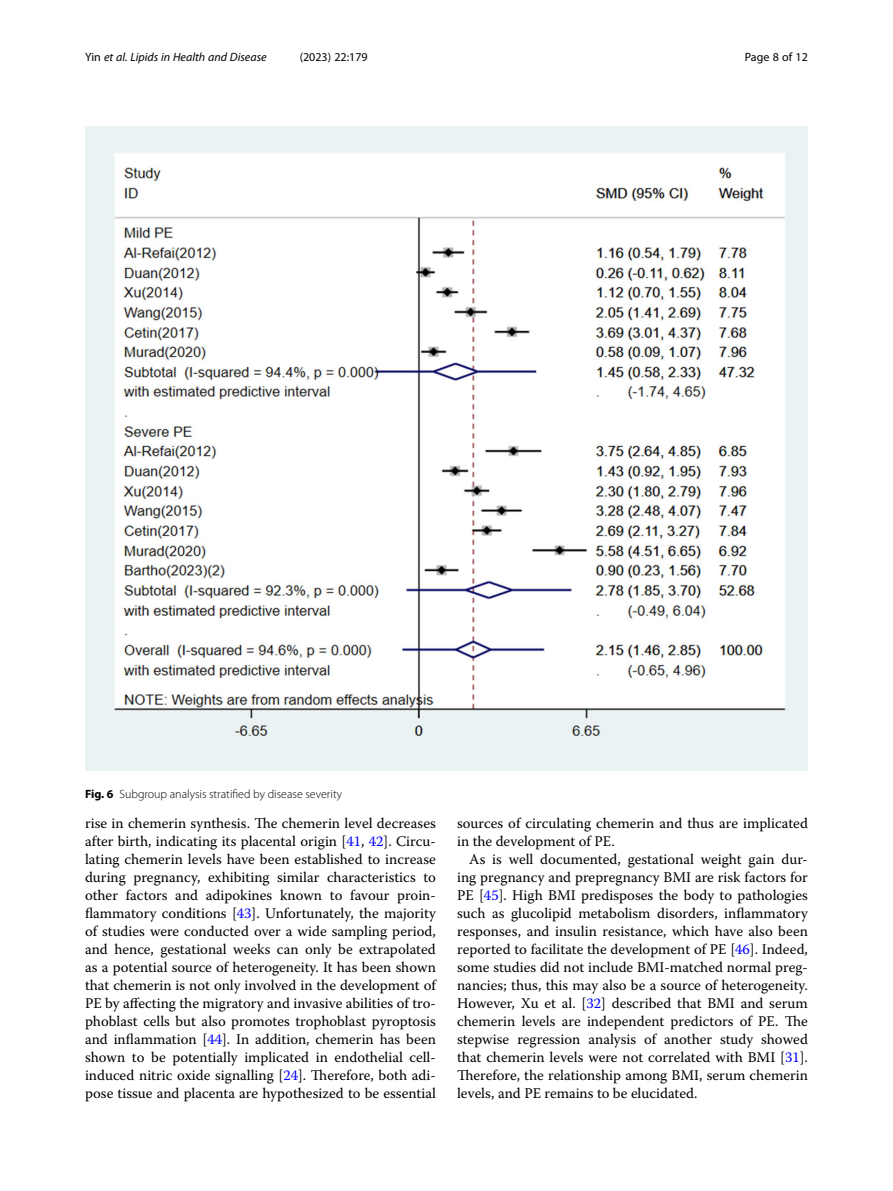
<style>
.page{position:relative;width:893px;height:1191px;background:#fff}
.page>*{position:absolute;margin:0;border:0;box-sizing:border-box;transform-origin:0 0}
.Body_Text_Indent{font:14.7px/18px "Warnock Pro";color:#000;text-align:justify}
.Figure_Caption{font:300 12px "Myriad Pro";color:#000}
.t1{font:italic 12px "Myriad Pro";color:#000}
.t2{font:12px "Myriad Pro";color:#000}
.s1{font-style:normal}
.s2{font-weight:700}
.s3{color:#00f}
</style>
<div class="page">
<img style="left:85px;top:126px;width:723px;height:644px">
<p class="t1" style="left:85px;top:50px;width:183px"><span class="s1">Yin</span> et al. Lipids in Health and Disease</p>
<p class="t2" style="left:300px;top:50px;width:70px">(2023) 22:179</p>
<p class="t2" style="left:745px;top:50px;width:65px">Page 8 of 12</p>
<p class="Figure_Caption" style="left:85px;top:787px;width:259px"><span class="s2">Fig. 6</span> Subgroup analysis stratified by disease severity</p>
<p class="Body_Text_Indent" style="left:85px;top:814px;width:352px">rise in chemerin synthesis. The chemerin level decreases after birth, indicating its placental origin [<span class="s3">41</span>, <span class="s3">42</span>]. Circu&shy;lating chemerin levels have been established to increase during pregnancy, exhibiting similar characteristics to other factors and adipokines known to favour proin&shy;flammatory conditions [<span class="s3">43</span>]. Unfortunately, the majority of studies were conducted over a wide sampling period, and hence, gestational weeks can only be extrapolated as a potential source of heterogeneity. It has been shown that chemerin is not only involved in the development of PE by affecting the migratory and invasive abilities of tro&shy;phoblast cells but also promotes trophoblast pyroptosis and inflammation [<span class="s3">44</span>]. In addition, chemerin has been shown to be potentially implicated in endothelial cell&shy;induced nitric oxide signalling [<span class="s3">24</span>]. Therefore, both adi&shy;pose tissue and placenta are hypothesized to be essential</p>
<p class="Body_Text_Indent" style="left:457px;top:814px;width:352px">sources of circulating chemerin and thus are implicated in the development of PE.</p>
<p class="Body_Text_Indent" style="left:457px;top:850px;width:352px;text-indent:12px">As is well documented, gestational weight gain dur&shy;ing pregnancy and prepregnancy BMI are risk factors for PE [<span class="s3">45</span>]. High BMI predisposes the body to pathologies such as glucolipid metabolism disorders, inflammatory responses, and insulin resistance, which have also been reported to facilitate the development of PE [<span class="s3">46</span>]. Indeed, some studies did not include BMI-matched normal preg&shy;nancies; thus, this may also be a source of heterogeneity.<br>However, Xu et al. [<span class="s3">32</span>] described that BMI and serum chemerin levels are independent predictors of PE. The stepwise regression analysis of another study showed that chemerin levels were not correlated with BMI [<span class="s3">31</span>].<br>Therefore, the relationship among BMI, serum chemerin levels, and PE remains to be elucidated.</p>
</div>
